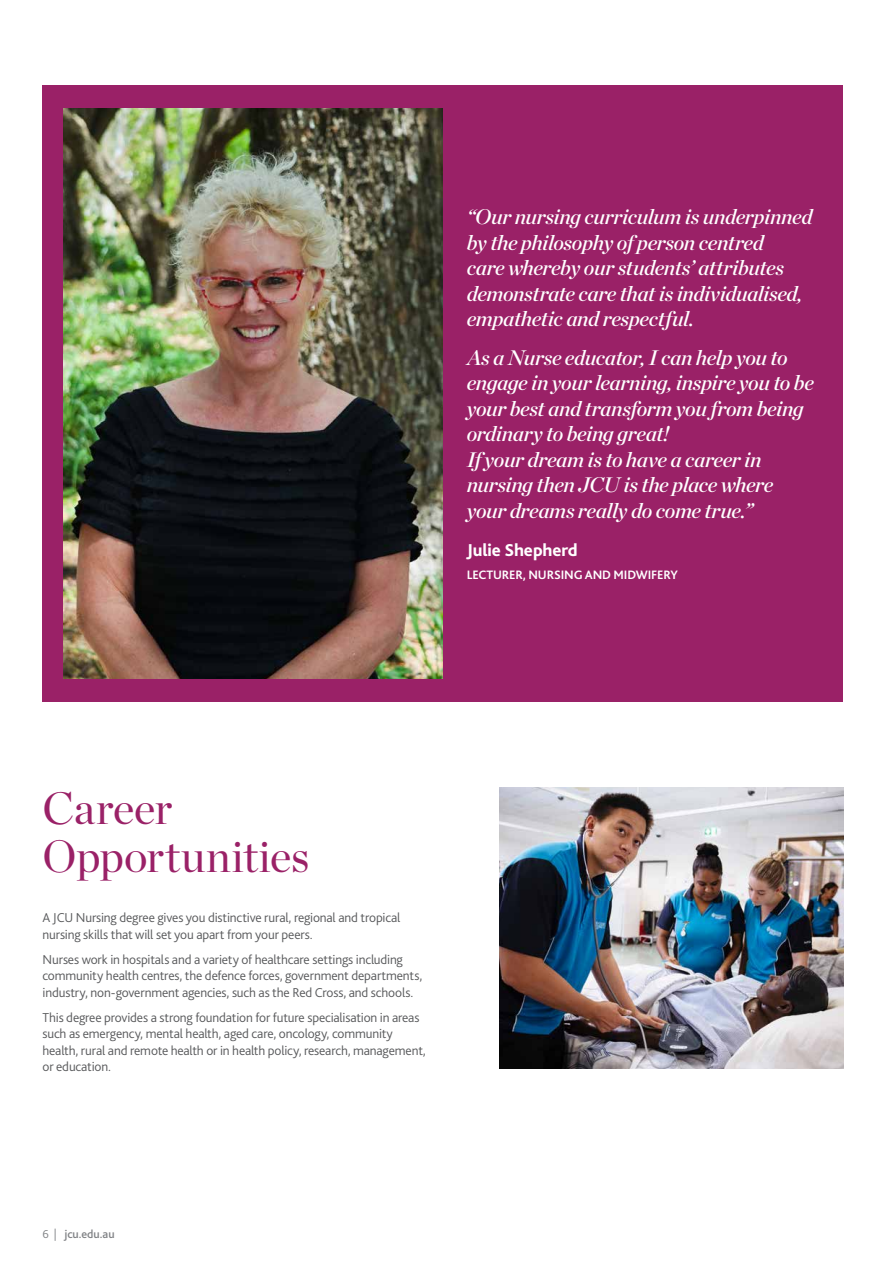
<style>
.page{position:relative;width:893px;height:1263px;background:#fff}
.page>*{position:absolute;margin:0;border:0;box-sizing:border-box;transform-origin:0 0}
.t1{font:45px/48px "Chronicle Display";letter-spacing:-.005em;color:#9a2167}
.t2{font:italic 21px/25.5px "Chronicle Display Semi";letter-spacing:-.02em;color:#fff}
.t3{font:800 18px "Bliss 2";letter-spacing:-.01em;color:#fff}
.t4{font:300 13.5px/16.5px "Bliss 2";letter-spacing:-.01em;color:#58595b}
.t5{font:700 12.75px "Bliss 2";letter-spacing:-.01em;color:#fff}
.t6{font:500 12px "Bliss 2";letter-spacing:-.005em;color:#808285}
.s1{font-weight:300}
</style>
<div class="page">
<div style="left:43px;top:85px;width:800px;height:617px;background:#9a2167"></div>
<img style="left:499px;top:788px;width:344px;height:280px">
<img style="left:63px;top:108px;width:379px;height:571px">
<h2 class="t2" style="left:467px;top:202px;width:347px">“Our nursing curriculum is underpinned by the philosophy of person centred<br>care whereby our students’ attributes demonstrate care that is individualised, empathetic and respectful.</h2>
<p class="t2" style="left:467px;top:343px;width:349px">As a Nurse educator, I can help you to engage in your learning, inspire you to be your best and transform you from being ordinary to being great!<br>If your dream is to have a career in nursing then JCU is the place where your dreams really do come true.”</p>
<h3 class="t3" style="left:467px;top:538px;width:112px">Julie Shepherd</h3>
<p class="t5" style="left:467px;top:567px;width:213px">LECTURER, NURSING AND MIDWIFERY</p>
<h1 class="t1" style="left:43px;top:781px;width:268px">Career<br>Opportunities</h1>
<p class="t4" style="left:43px;top:909px;width:359px">A JCU Nursing degree gives you distinctive rural, regional and tropical nursing skills that will set you apart from your peers.</p>
<p class="t4" style="left:43px;top:951px;width:381px">Nurses work in hospitals and a variety of healthcare settings including community health centres, the defence forces, government departments, industry, non-government agencies, such as the Red Cross, and schools.</p>
<p class="t4" style="left:43px;top:1009px;width:385px">This degree provides a strong foundation for future specialisation in areas such as emergency, mental health, aged care, oncology, community health, rural and remote health or in health policy, research, management, or education.</p>
<p class="t6" style="left:43px;top:1227px;width:74px"><span class="s1">6 |</span> jcu.edu.au</p>
</div>
